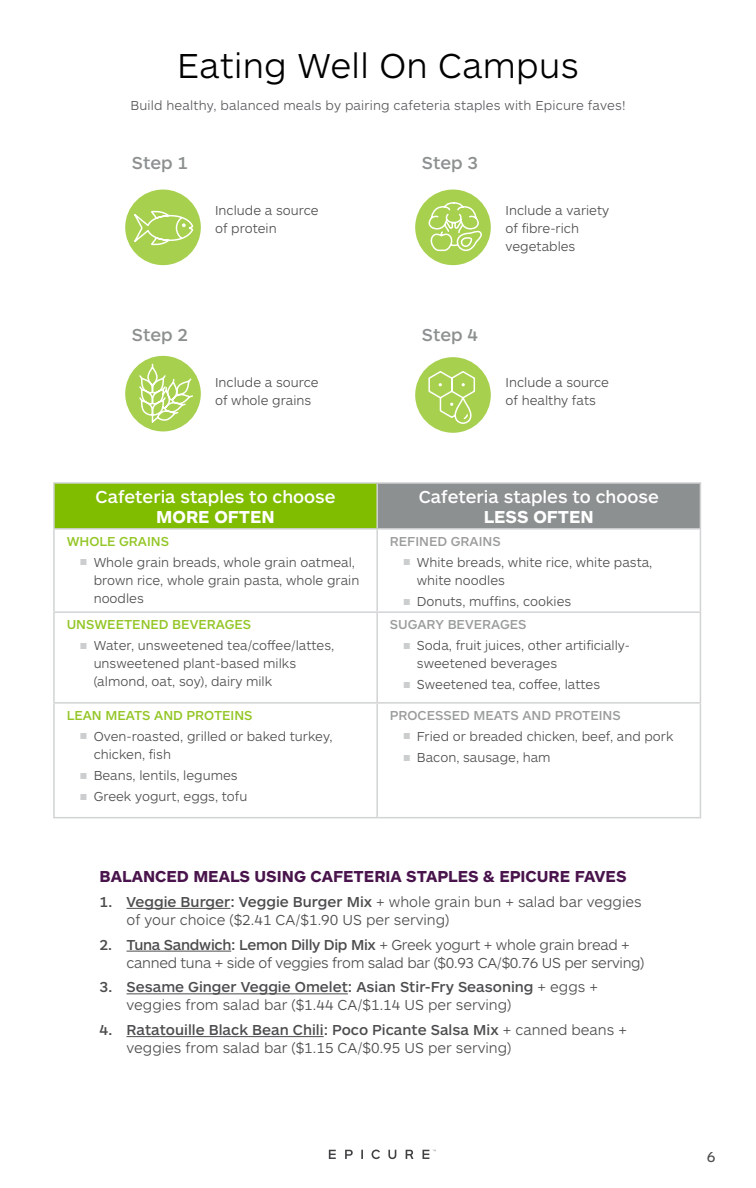
<style>
.page{position:relative;width:756px;height:1188px;background:#fff}
.page>*{position:absolute;margin:0;border:0;box-sizing:border-box;transform-origin:0 0}
.t1{font:300 36px "ARS Maquette Pro";letter-spacing:.01em;color:#000}
.t2{font:500 18px "ARS Maquette Pro";color:#fff}
.t3{font:500 18px "ARS Maquette Pro";color:#8d9090}
.t4{font:700 18px "ARS Maquette Pro";color:#fff}
.t5{font:700 16.5px "ARS Maquette Pro";color:#49134c}
.t6{font:300 15px/18px "ARS Maquette Pro";color:#4d4d4f}
.t7{font:300 15px/18px "ARS Maquette Pro";letter-spacing:-.02em;color:#4d4d4f}
.t8{font:15px "ARS Maquette Pro";color:#4d4d4f}
.t9{font:300 13.5px/18px "ARS Maquette Pro";color:#4d4d4f}
.t10{font:300 13.5px "ARS Maquette Pro";letter-spacing:.01em;color:#58595b}
.t11{font:500 13.5px "ARS Maquette Pro";color:#9b9d9d}
.t12{font:500 13.5px "ARS Maquette Pro";color:#93c626}
.s1{font-weight:400;font-size:9px;color:#cbcdce}
.s2{font-weight:500}
</style>
<div class="page">
<svg style="left:329px;top:1150px;width:7px;height:9px"></svg>
<svg style="left:345px;top:1150px;width:8px;height:9px"></svg>
<svg style="left:361px;top:1150px;width:2px;height:9px"></svg>
<svg style="left:388px;top:1150px;width:8px;height:9px"></svg>
<svg style="left:406px;top:1150px;width:7px;height:9px"></svg>
<svg style="left:423px;top:1150px;width:13px;height:9px"></svg>
<svg style="left:372px;top:1150px;width:8px;height:9px"></svg>
<hr style="left:127px;top:908px;width:103px;height:1px;background:#4d4d4f">
<hr style="left:127px;top:951px;width:104px;height:1px;background:#4d4d4f">
<hr style="left:127px;top:993px;width:221px;height:1px;background:#4d4d4f">
<hr style="left:127px;top:1036px;width:197px;height:1px;background:#4d4d4f">
<div style="left:54px;top:483px;width:323px;height:46px;background:#80bc00"></div>
<div style="left:377px;top:483px;width:323px;height:46px;background:#8d9090"></div>
<hr style="left:53px;top:482px;width:324px;height:2px;background:#d1d3d4">
<hr style="left:53px;top:484px;width:2px;height:44px;background:#d1d3d4">
<hr style="left:377px;top:482px;width:324px;height:2px;background:#d1d3d4">
<hr style="left:376px;top:484px;width:2px;height:44px;background:#d1d3d4">
<hr style="left:700px;top:484px;width:1px;height:44px;background:#d1d3d4">
<hr style="left:53px;top:528px;width:324px;height:2px;background:#d1d3d4">
<hr style="left:53px;top:530px;width:2px;height:81px;background:#d1d3d4">
<hr style="left:377px;top:528px;width:324px;height:2px;background:#d1d3d4">
<hr style="left:376px;top:530px;width:2px;height:81px;background:#d1d3d4">
<hr style="left:700px;top:530px;width:1px;height:81px;background:#d1d3d4">
<hr style="left:53px;top:611px;width:324px;height:2px;background:#d1d3d4">
<hr style="left:53px;top:613px;width:2px;height:89px;background:#d1d3d4">
<hr style="left:377px;top:611px;width:324px;height:2px;background:#d1d3d4">
<hr style="left:376px;top:613px;width:2px;height:89px;background:#d1d3d4">
<hr style="left:700px;top:613px;width:1px;height:89px;background:#d1d3d4">
<hr style="left:53px;top:702px;width:324px;height:2px;background:#d1d3d4">
<hr style="left:53px;top:704px;width:2px;height:113px;background:#d1d3d4">
<hr style="left:377px;top:702px;width:324px;height:2px;background:#d1d3d4">
<hr style="left:376px;top:704px;width:2px;height:113px;background:#d1d3d4">
<hr style="left:700px;top:704px;width:1px;height:113px;background:#d1d3d4">
<hr style="left:53px;top:817px;width:324px;height:1px;background:#d1d3d4">
<hr style="left:377px;top:817px;width:324px;height:1px;background:#d1d3d4">
<div style="left:125px;top:190px;width:76px;height:75px;background:#a6d04d;border-radius:50%"></div>
<svg style="left:130px;top:210px;width:64px;height:37px"></svg>
<div style="left:125px;top:356px;width:76px;height:75px;background:#a6d04d;border-radius:50%"></div>
<svg style="left:138px;top:363px;width:56px;height:61px"></svg>
<div style="left:415px;top:190px;width:76px;height:75px;background:#a6d04d;border-radius:50%"></div>
<svg style="left:428px;top:201px;width:55px;height:51px"></svg>
<div style="left:415px;top:357px;width:76px;height:76px;background:#a6d04d;border-radius:50%"></div>
<svg style="left:428px;top:371px;width:48px;height:54px"></svg>
<h1 class="t1" style="left:177px;top:43px;width:403px">Eating Well On Campus</h1>
<p class="t10" style="left:130px;top:96px;width:497px">Build healthy, balanced meals by pairing cafeteria staples with Epicure faves!</p>
<h2 class="t3" style="left:132px;top:151px;width:58px">Step 1</h2>
<p class="t9" style="left:215px;top:201px;width:105px">Include a source of protein</p>
<h2 class="t3" style="left:132px;top:323px;width:58px">Step 2</h2>
<p class="t9" style="left:215px;top:372px;width:105px">Include a source of whole grains</p>
<h2 class="t3" style="left:422px;top:151px;width:58px">Step 3</h2>
<p class="t9" style="left:506px;top:201px;width:105px">Include a variety of fibre-rich vegetables</p>
<h2 class="t3" style="left:422px;top:323px;width:58px">Step 4</h2>
<p class="t9" style="left:506px;top:372px;width:105px">Include a source of healthy fats</p>
<h2 class="t2" style="left:95px;top:485px;width:242px">Cafeteria staples to choose</h2>
<h2 class="t4" style="left:156px;top:505px;width:120px">MORE OFTEN</h2>
<p class="t12" style="left:67px;top:532px;width:104px">WHOLE GRAINS</p>
<p class="t9" style="left:94px;top:553px;width:267px;text-indent:-14px"><span class="s1">■</span> Whole grain breads, whole grain oatmeal, brown rice, whole grain pasta, whole grain noodles</p>
<p class="t12" style="left:67px;top:615px;width:186px">UNSWEETENED BEVERAGES</p>
<p class="t9" style="left:94px;top:636px;width:242px;text-indent:-14px"><span class="s1">■</span> Water, unsweetened tea/coffee/lattes, unsweetened plant-based milks (almond, oat, soy), dairy milk</p>
<p class="t12" style="left:67px;top:706px;width:187px">LEAN MEATS AND PROTEINS</p>
<p class="t9" style="left:94px;top:727px;width:241px;text-indent:-14px"><span class="s1">■</span> Oven-roasted, grilled or baked turkey, chicken, fish</p>
<p class="t9" style="left:80px;top:766px;width:159px"><span class="s1">■</span> Beans, lentils, legumes</p>
<p class="t9" style="left:80px;top:787px;width:169px"><span class="s1">■</span> Greek yogurt, eggs, tofu</p>
<h2 class="t2" style="left:419px;top:485px;width:242px">Cafeteria staples to choose</h2>
<h2 class="t4" style="left:484px;top:505px;width:112px">LESS OFTEN</h2>
<p class="t11" style="left:390px;top:532px;width:112px">REFINED GRAINS</p>
<p class="t9" style="left:417px;top:553px;width:237px;text-indent:-14px"><span class="s1">■</span> White breads, white rice, white pasta, white noodles</p>
<p class="t9" style="left:403px;top:592px;width:169px"><span class="s1">■</span> Donuts, muffins, cookies</p>
<p class="t11" style="left:390px;top:615px;width:138px">SUGARY BEVERAGES</p>
<p class="t9" style="left:417px;top:636px;width:215px;text-indent:-14px"><span class="s1">■</span> Soda, fruit juices, other artificially&shy;sweetened beverages</p>
<p class="t9" style="left:403px;top:675px;width:198px"><span class="s1">■</span> Sweetened tea, coffee, lattes</p>
<p class="t11" style="left:390px;top:706px;width:232px">PROCESSED MEATS AND PROTEINS</p>
<p class="t9" style="left:403px;top:727px;width:272px"><span class="s1">■</span> Fried or breaded chicken, beef, and pork</p>
<p class="t9" style="left:403px;top:748px;width:149px"><span class="s1">■</span> Bacon, sausage, ham</p>
<p class="t5" style="left:100px;top:866px;width:529px">BALANCED MEALS USING CAFETERIA STAPLES &amp; EPICURE FAVES</p>
<p class="t6" style="left:127px;top:892px;width:517px;text-indent:-27px"><span class="s2">1. Veggie Burger: Veggie Burger Mix</span> + whole grain bun + salad bar veggies of your choice ($2.41 CA/$1.90 US per serving)</p>
<p class="t7" style="left:127px;top:935px;width:519px;text-indent:-27px"><span class="s2">2. Tuna Sandwich: Lemon Dilly Dip Mix</span> + Greek yogurt + whole grain bread + canned tuna + side of veggies from salad bar ($0.93 CA/$0.76 US per serving)</p>
<p class="t6" style="left:127px;top:977px;width:473px;text-indent:-27px"><span class="s2">3. Sesame Ginger Veggie Omelet: Asian Stir-Fry Seasoning</span> + eggs + veggies from salad bar ($1.44 CA/$1.14 US per serving)</p>
<p class="t6" style="left:127px;top:1020px;width:502px;text-indent:-27px"><span class="s2">4. Ratatouille Black Bean Chili: Poco Picante Salsa Mix</span> + canned beans + veggies from salad bar ($1.15 CA/$0.95 US per serving)</p>
<p class="t8" style="left:707px;top:1147px;width:10px">6</p>
</div>
